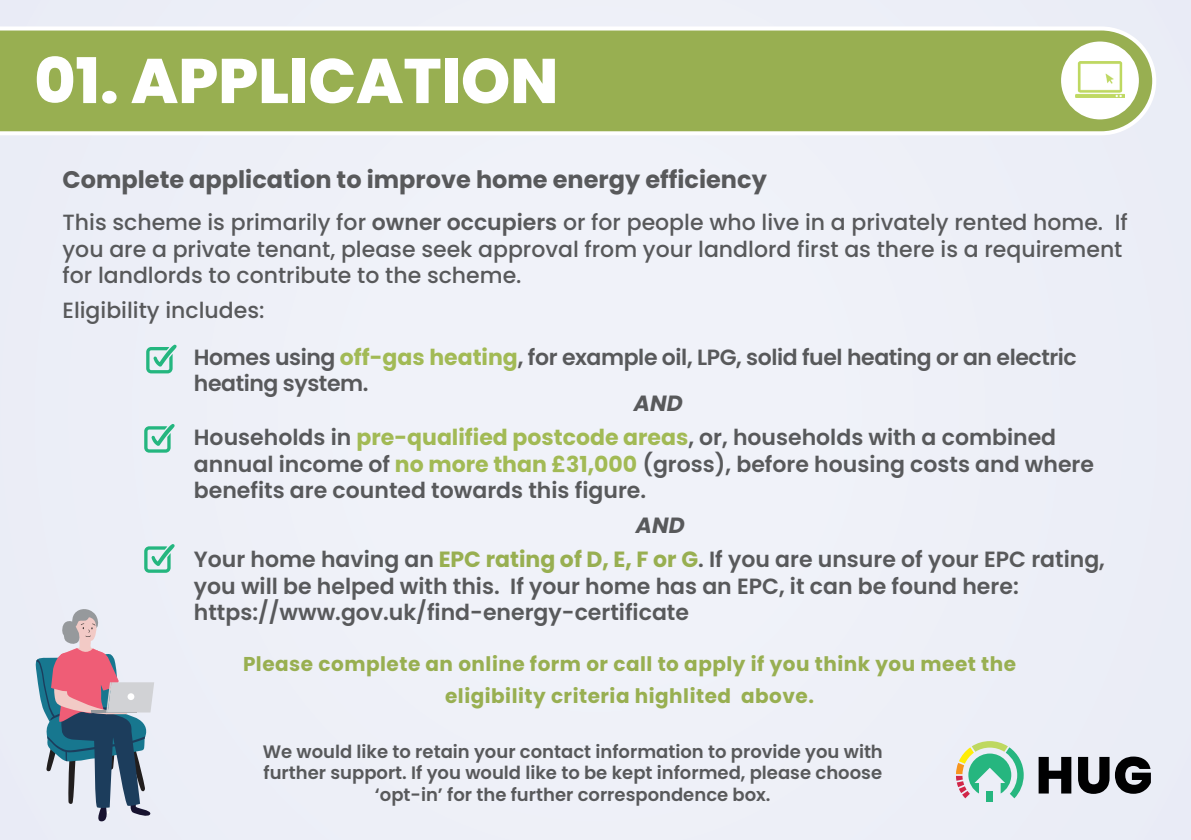
<style>
.page{position:relative;width:1191px;height:840px;background:#fff}
.page>*{position:absolute;margin:0;border:0;box-sizing:border-box;transform-origin:0 0}
.t1{font:800 62.8px "Poppins";color:#fff}
.t2{font:700 24px "Poppins";color:#58595b}
.t3{font:600 22px/26.4px "Poppins";color:#58595b}
.t4{font:500 22px/26.4px "Poppins";color:#58595b}
.t5{font:600 22px/26.4px "Poppins";letter-spacing:-.02em;color:#58595b}
.t6{font:italic 700 22px "Poppins";letter-spacing:.005em;color:#58595b}
.t7{font:700 20px/32px "Poppins";letter-spacing:.025em;color:#98af51;text-align:center}
.t8{font:600 18px/21.6px "Poppins";color:#58595b;text-align:center}
.s1{font-weight:600}
.s2{font-weight:700;color:#a2ba55}
.s3{font-weight:700;color:#98af51}
</style>
<div class="page">
<div style="left:0;top:0;width:1191px;height:839px;background:#eef0f8"></div>
<div style="left:986px;top:790px;width:7px;height:10px;background:#26b67f"></div>
<svg style="left:0;top:27px;width:1156px;height:108px;background:#a0b55f"></svg>
<div style="left:1061px;top:41px;width:77px;height:78px;background:#fff;border-radius:50%"></div>
<img style="left:1075px;top:61px;width:49px;height:37px">
<svg style="left:146px;top:344px;width:31px;height:29px"></svg>
<svg style="left:144px;top:424px;width:31px;height:28px"></svg>
<svg style="left:144px;top:544px;width:31px;height:28px"></svg>
<svg style="left:35px;top:609px;width:119px;height:212px"></svg>
<svg style="left:956px;top:741px;width:67px;height:56px"></svg>
<svg style="left:1038px;top:756px;width:33px;height:37px"></svg>
<svg style="left:1078px;top:756px;width:31px;height:37px"></svg>
<svg style="left:1115px;top:756px;width:35px;height:37px"></svg>
<h1 class="t1" style="left:34px;top:45px;width:525px">01. APPLICATION</h1>
<h2 class="t2" style="left:62px;top:165px;width:706px">Complete application to improve home energy efficiency</h2>
<p class="t4" style="left:62px;top:209px;width:1066px">This scheme is primarily for <span class="s1">owner occupiers</span> or for people who live in a privately rented home. If you are a private tenant, please seek approval from your landlord first as there is a requirement for landlords to contribute to the scheme.</p>
<p class="t4" style="left:62px;top:296px;width:203px">Eligibility includes:</p>
<p class="t5" style="left:194px;top:343px;width:884px">Homes using <span class="s2">off-gas heating</span>, for example oil, LPG, solid fuel heating or an electric heating system.</p>
<p class="t6" style="left:634px;top:390px;width:50px">AND</p>
<p class="t3" style="left:194px;top:424px;width:901px">Households in <span class="s2">pre-qualified postcode areas</span>, or, households with a combined annual income of <span class="s2">no more than £31,000</span> (gross), before housing costs and where benefits are counted towards this figure.</p>
<p class="t6" style="left:636px;top:512px;width:51px">AND</p>
<p class="t3" style="left:194px;top:546px;width:912px">Your home having an <span class="s3">EPC rating of D, E, F or G</span>. If you are unsure of your EPC rating, you will be helped with this. If your home has an EPC, it can be found here: https://www.gov.uk/find-energy-certificate</p>
<p class="t7" style="left:243px;top:647px;width:774px">Please complete an online form or call to apply if you think you meet the eligibility criteria highlited above.</p>
<p class="t8" style="left:263px;top:740px;width:621px">We would like to retain your contact information to provide you with further support. If you would like to be kept informed, please choose ‘opt-in’ for the further correspondence box.</p>
</div>
